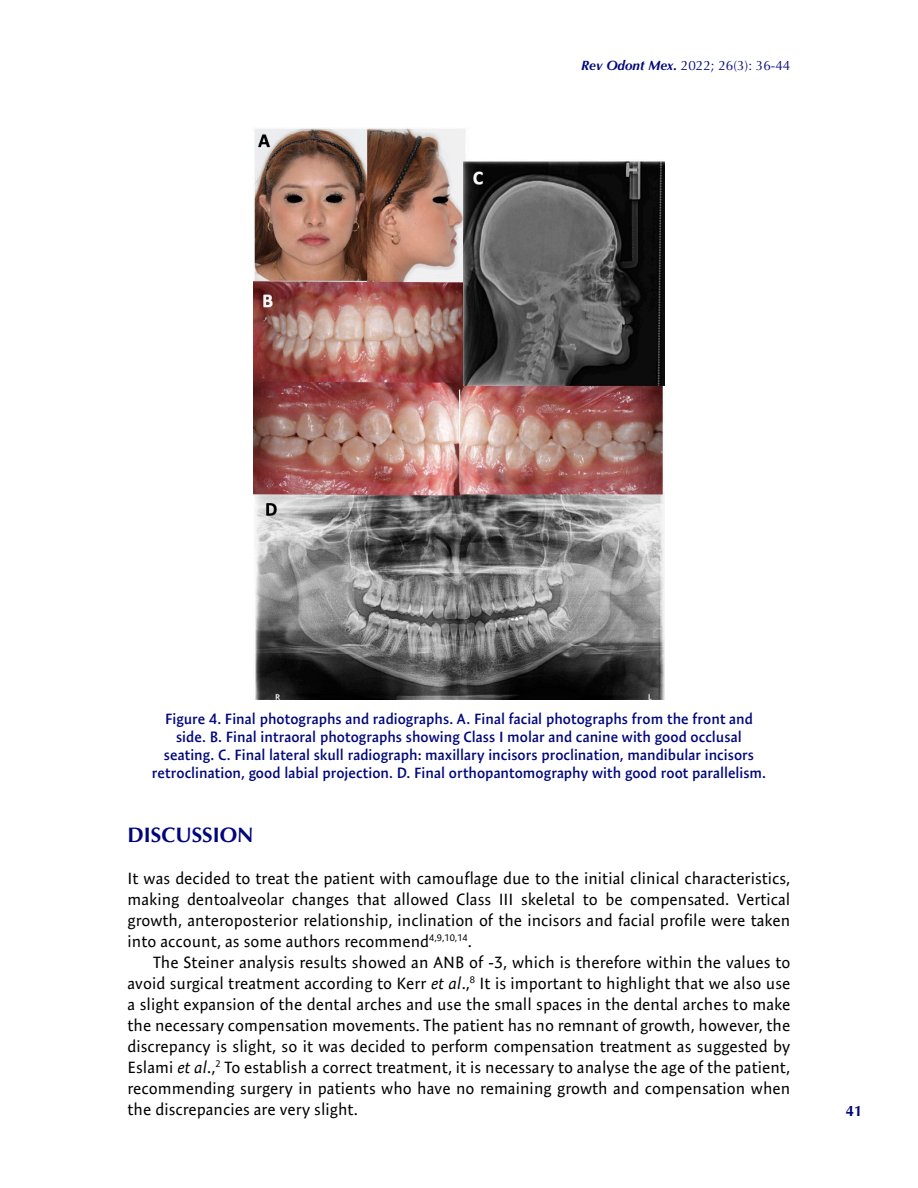
<style>
.page{position:relative;width:918px;height:1188px;background:#fff}
.page>*{position:absolute;margin:0;border:0;box-sizing:border-box;transform-origin:0 0}
.titulo_1{font:700 21px "Optima";color:#00077c}
.texto_ingles{font:16.5px/21px "Expo Sans Pro";color:#000;text-align:justify}
.texto_ss_ingles{font:16.5px/21px "Expo Sans Pro";color:#000;text-align:justify}
.pie_de_figura{font:600 15px/18px "Expo Sans Pro";color:#00077c;text-align:center}
.t1{font:700 15px "Optima";color:#00077c}
.t2{font:13.5px "Optima";color:#00077c}
.s1{font-weight:700;font-style:italic}
.s2{font-style:italic}
</style>
<div class="page">
<img style="left:253px;top:128px;width:412px;height:571px">
<p class="t2" style="left:581px;top:58px;width:211px"><span class="s1">Rev Odont Mex.</span> 2022; 26(3): 36-44</p>
<p class="pie_de_figura" style="left:152px;top:710px;width:616px">Figure 4. Final photographs and radiographs. A. Final facial photographs from the front and side. B. Final intraoral photographs showing Class I molar and canine with good occlusal seating. C. Final lateral skull radiograph: maxillary incisors proclination, mandibular incisors retroclination, good labial projection. D. Final orthopantomography with good root parallelism.</p>
<p class="titulo_1" style="left:128px;top:822px;width:127px">DISCUSSION</p>
<p class="texto_ss_ingles" style="left:128px;top:867px;width:664px">It was decided to treat the patient with camouflage due to the initial clinical characteristics, making dentoalveolar changes that allowed Class III skeletal to be compensated. Vertical growth, anteroposterior relationship, inclination of the incisors and facial profile were taken into account, as some authors recommend<sup>4,9,10,14</sup>.</p>
<p class="texto_ingles" style="left:128px;top:951px;width:664px;text-indent:26px">The Steiner analysis results showed an ANB of -3, which is therefore within the values to avoid surgical treatment according to Kerr <span class="s2">et al</span>.,<sup>8</sup> It is important to highlight that we also use a slight expansion of the dental arches and use the small spaces in the dental arches to make the necessary compensation movements. The patient has no remnant of growth, however, the discrepancy is slight, so it was decided to perform compensation treatment as suggested by Eslami <span class="s2">et al</span>.,<sup>2</sup> To establish a correct treatment, it is necessary to analyse the age of the patient, recommending surgery in patients who have no remaining growth and compensation when the discrepancies are very slight.</p>
<p class="t1" style="left:846px;top:1102px;width:18px">41</p>
</div>
